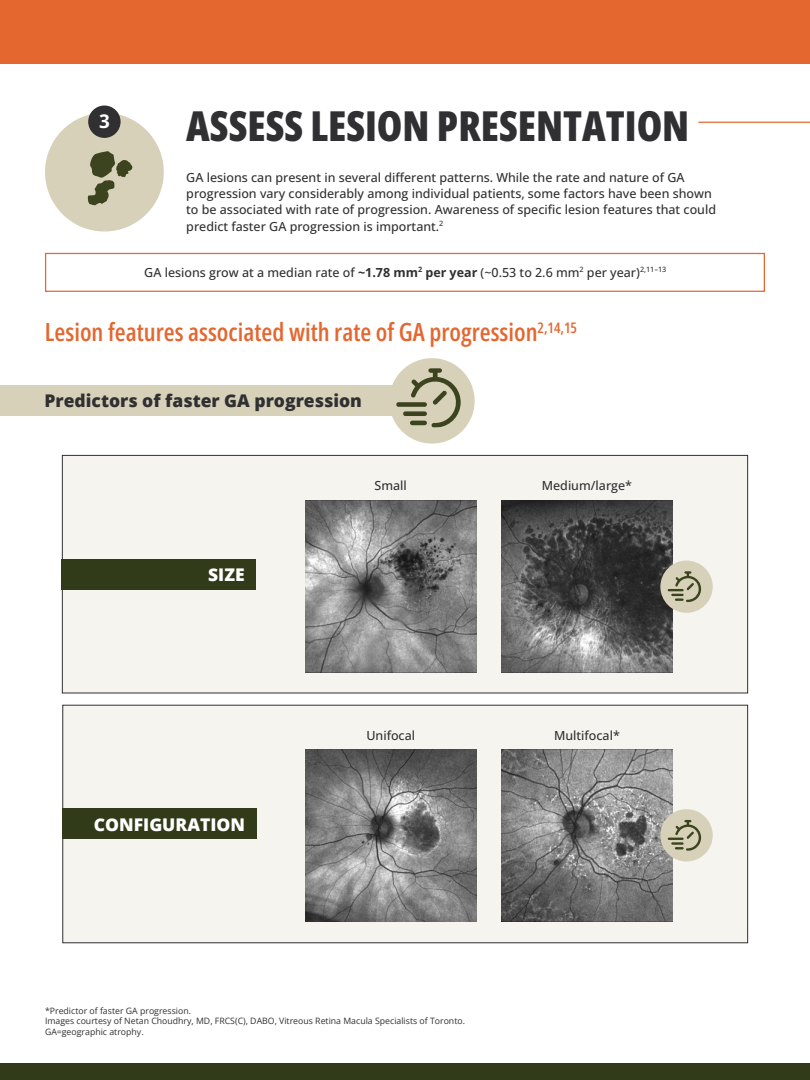
<style>
.page{position:relative;width:810px;height:1080px;background:#fff}
.page>*{position:absolute;margin:0;border:0;box-sizing:border-box;transform-origin:0 0}
.t1{font:800 41.25px "Open Sans Condensed";color:#303032}
.t2{font:600 25px "Open Sans Condensed";color:#e46730}
.t3{font:700 18.75px "Open Sans";color:#fff}
.t4{font:800 17.5px "Open Sans";color:#303032}
.t5{font:800 17.5px "Open Sans";color:#fff}
.t6{font:500 12.5px/16.2px "Open Sans";color:#303032}
.t7{font:8.75px/10.5px "Open Sans";color:#303032}
.s1{font-weight:700}
</style>
<div class="page">
<div style="left:62px;top:455px;width:686px;height:238px;background:#f5f4ef;border:1px solid #303032"></div>
<img style="left:305px;top:501px;width:171px;height:171px">
<img style="left:501px;top:501px;width:171px;height:171px">
<svg style="left:697px;top:121px;width:113px;height:690px"></svg>
<div style="left:45px;top:113px;width:119px;height:119px;background:#d8d1ba;border-radius:50%"></div>
<svg style="left:88px;top:151px;width:45px;height:55px"></svg>
<div style="left:88px;top:106px;width:33px;height:32px;background:#303032;border-radius:50%"></div>
<div style="left:0;top:386px;width:399px;height:30px;background:#d8d1ba"></div>
<div style="left:45px;top:253px;width:720px;height:39px;border:1px solid #e46730"></div>
<div style="left:660px;top:561px;width:53px;height:52px;background:#d8d1ba;border-radius:50%"></div>
<svg style="left:668px;top:571px;width:33px;height:31px"></svg>
<div style="left:0;top:0;width:810px;height:64px;background:#e46730"></div>
<div style="left:0;top:1064px;width:810px;height:16px;background:#323b19"></div>
<div style="left:389px;top:358px;width:86px;height:86px;background:#d8d1ba;border-radius:50%"></div>
<svg style="left:396px;top:368px;width:65px;height:60px"></svg>
<div style="left:62px;top:705px;width:686px;height:238px;background:#f5f4ef;border:1px solid #303032"></div>
<img style="left:305px;top:750px;width:171px;height:171px">
<img style="left:501px;top:750px;width:171px;height:171px">
<div style="left:660px;top:809px;width:53px;height:52px;background:#d8d1ba;border-radius:50%"></div>
<svg style="left:668px;top:820px;width:33px;height:31px"></svg>
<div style="left:62px;top:809px;width:194px;height:30px;background:#323b19"></div>
<div style="left:62px;top:559px;width:194px;height:31px;background:#323b19"></div>
<h3 class="t3" style="left:99px;top:108px;width:12px">3</h3>
<h1 class="t1" style="left:186px;top:95px;width:505px">ASSESS LESION PRESENTATION</h1>
<p class="t6" style="left:186px;top:169px;width:531px">GA lesions can present in several different patterns. While the rate and nature of GA progression vary considerably among individual patients, some factors have been shown to be associated with rate of progression. Awareness of specific lesion features that could predict faster GA progression is important.<sup>2</sup></p>
<p class="t6" style="left:144px;top:264px;width:524px">GA lesions grow at a median rate of <span class="s1">~1.78 mm</span><sup>2</sup> <span class="s1">per year</span> (~0.53 to 2.6 mm<sup>2</sup> per year)<sup>2,11–13</sup></p>
<h2 class="t2" style="left:45px;top:314px;width:534px">Lesion features associated with rate of GA progression<sup>2,14,15</sup></h2>
<h3 class="t4" style="left:45px;top:387px;width:319px">Predictors of faster GA progression</h3>
<p class="t6" style="left:375px;top:477px;width:34px">Small</p>
<p class="t6" style="left:542px;top:477px;width:92px">Medium/large*</p>
<h3 class="t5" style="left:208px;top:561px;width:38px">SIZE</h3>
<h3 class="t5" style="left:94px;top:811px;width:153px">CONFIGURATION</h3>
<p class="t6" style="left:366px;top:727px;width:50px">Unifocal</p>
<p class="t6" style="left:554px;top:727px;width:67px">Multifocal*</p>
<p class="t7" style="left:45px;top:1005px;width:422px">*Predictor of faster GA progression.<br>Images courtesy of Netan Choudhry, MD, FRCS(C), DABO, Vitreous Retina Macula Specialists of Toronto.<br>GA=geographic atrophy.</p>
</div>
